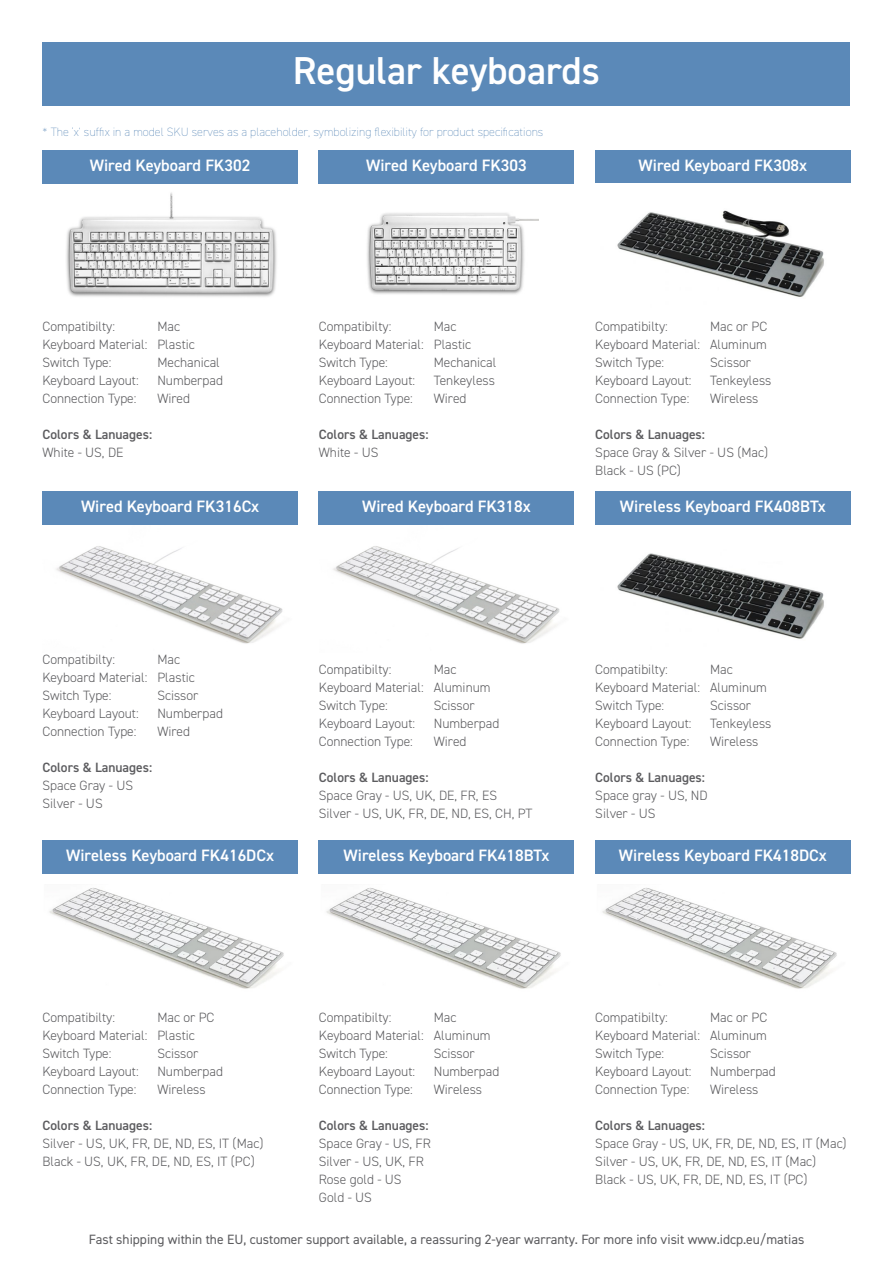
<style>
.page{position:relative;width:893px;height:1263px;background:#fff}
.page>*{position:absolute;margin:0;border:0;box-sizing:border-box;transform-origin:0 0}
.t1{font:600 39px "DIN2014";color:#fff}
.t2{font:600 16.5px "DIN2014";color:#fff}
.t3{font:300 13.5px/18px "DIN2014";color:#5c5c5f}
.t4{font:600 13.5px "DIN2014";color:#5c5c5f}
.t5{font:13.5px "DIN2014";color:#5c5c5f}
.t6{font:200 12px "DIN2014";color:#5b89b8}
.s1{font-weight:600}
</style>
<div class="page">
<div style="left:43px;top:43px;width:807px;height:63px;background:#5b89b8"></div>
<img style="left:66px;top:192px;width:211px;height:105px">
<div style="left:43px;top:150px;width:255px;height:34px;background:#5b89b8"></div>
<div style="left:595px;top:491px;width:255px;height:34px;background:#5b89b8"></div>
<div style="left:319px;top:150px;width:255px;height:34px;background:#5b89b8"></div>
<div style="left:43px;top:491px;width:255px;height:34px;background:#5b89b8"></div>
<div style="left:43px;top:840px;width:255px;height:34px;background:#5b89b8"></div>
<div style="left:595px;top:150px;width:255px;height:34px;background:#5b89b8"></div>
<div style="left:319px;top:491px;width:255px;height:34px;background:#5b89b8"></div>
<div style="left:319px;top:840px;width:255px;height:34px;background:#5b89b8"></div>
<div style="left:595px;top:840px;width:255px;height:34px;background:#5b89b8"></div>
<img style="left:367px;top:213px;width:172px;height:82px">
<img style="left:617px;top:210px;width:207px;height:87px">
<img style="left:333px;top:546px;width:227px;height:98px">
<img style="left:326px;top:887px;width:235px;height:102px">
<img style="left:602px;top:887px;width:235px;height:102px">
<img style="left:56px;top:546px;width:227px;height:98px">
<img style="left:49px;top:887px;width:235px;height:102px">
<img style="left:617px;top:553px;width:207px;height:86px">
<p class="t1" style="left:293px;top:45px;width:309px">Regular keyboards</p>
<p class="t6" style="left:43px;top:124px;width:502px">* The ‘x’ suffix in a model SKU serves as a placeholder, symbolizing flexibility for product specifications</p>
<p class="t2" style="left:90px;top:154px;width:162px">Wired Keyboard FK302</p>
<p class="t2" style="left:366px;top:154px;width:162px">Wired Keyboard FK303</p>
<p class="t2" style="left:639px;top:154px;width:170px">Wired Keyboard FK308x</p>
<p class="t3" style="left:43px;top:317px;width:74px">Compatibilty:</p>
<p class="t3" style="left:157px;top:317px;width:24px">Mac</p>
<p class="t3" style="left:43px;top:335px;width:154px">Keyboard Material: Plastic</p>
<p class="t3" style="left:43px;top:353px;width:70px">Switch Type:</p>
<p class="t3" style="left:157px;top:353px;width:64px">Mechanical</p>
<p class="t3" style="left:43px;top:371px;width:98px">Keyboard Layout:</p>
<p class="t3" style="left:157px;top:371px;width:67px">Numberpad</p>
<p class="t3" style="left:43px;top:389px;width:95px">Connection Type:</p>
<p class="t3" style="left:157px;top:389px;width:34px">Wired</p>
<p class="t4" style="left:43px;top:425px;width:111px">Colors &amp; Lanuages:</p>
<p class="t3" style="left:43px;top:443px;width:83px">White - US, DE</p>
<p class="t2" style="left:81px;top:495px;width:180px">Wired Keyboard FK316Cx</p>
<p class="t3" style="left:43px;top:650px;width:74px">Compatibilty:</p>
<p class="t3" style="left:157px;top:650px;width:24px">Mac</p>
<p class="t3" style="left:43px;top:668px;width:154px">Keyboard Material: Plastic</p>
<p class="t3" style="left:43px;top:686px;width:70px">Switch Type:</p>
<p class="t3" style="left:157px;top:686px;width:42px">Scissor</p>
<p class="t3" style="left:43px;top:704px;width:98px">Keyboard Layout:</p>
<p class="t3" style="left:157px;top:704px;width:67px">Numberpad</p>
<p class="t3" style="left:43px;top:722px;width:95px">Connection Type:</p>
<p class="t3" style="left:157px;top:722px;width:34px">Wired</p>
<p class="t4" style="left:43px;top:758px;width:111px">Colors &amp; Lanuages:</p>
<p class="t3" style="left:43px;top:776px;width:92px">Space Gray - US</p>
<p class="t3" style="left:43px;top:794px;width:62px">Silver - US</p>
<p class="t3" style="left:319px;top:317px;width:74px">Compatibilty:</p>
<p class="t3" style="left:434px;top:317px;width:24px">Mac</p>
<p class="t3" style="left:319px;top:335px;width:154px">Keyboard Material: Plastic</p>
<p class="t3" style="left:319px;top:353px;width:70px">Switch Type:</p>
<p class="t3" style="left:434px;top:353px;width:64px">Mechanical</p>
<p class="t3" style="left:319px;top:371px;width:98px">Keyboard Layout:</p>
<p class="t3" style="left:434px;top:371px;width:63px">Tenkeyless</p>
<p class="t3" style="left:319px;top:389px;width:95px">Connection Type:</p>
<p class="t3" style="left:434px;top:389px;width:34px">Wired</p>
<p class="t4" style="left:319px;top:425px;width:111px">Colors &amp; Lanuages:</p>
<p class="t3" style="left:319px;top:443px;width:61px">White - US</p>
<p class="t2" style="left:362px;top:495px;width:170px">Wired Keyboard FK318x</p>
<p class="t3" style="left:319px;top:660px;width:74px">Compatibilty:</p>
<p class="t3" style="left:434px;top:660px;width:24px">Mac</p>
<p class="t3" style="left:319px;top:678px;width:173px">Keyboard Material: Aluminum</p>
<p class="t3" style="left:319px;top:696px;width:70px">Switch Type:</p>
<p class="t3" style="left:434px;top:696px;width:42px">Scissor</p>
<p class="t3" style="left:319px;top:714px;width:98px">Keyboard Layout:</p>
<p class="t3" style="left:434px;top:714px;width:67px">Numberpad</p>
<p class="t3" style="left:319px;top:732px;width:95px">Connection Type:</p>
<p class="t3" style="left:434px;top:732px;width:34px">Wired</p>
<p class="t4" style="left:319px;top:768px;width:111px">Colors &amp; Lanuages:</p>
<p class="t3" style="left:319px;top:786px;width:180px">Space Gray - US, UK, DE, FR, ES</p>
<p class="t3" style="left:319px;top:804px;width:215px">Silver - US, UK, FR, DE, ND, ES, CH, PT</p>
<p class="t3" style="left:595px;top:317px;width:74px">Compatibilty:</p>
<p class="t3" style="left:710px;top:317px;width:59px">Mac or PC</p>
<p class="t3" style="left:595px;top:335px;width:173px">Keyboard Material: Aluminum</p>
<p class="t3" style="left:595px;top:353px;width:70px">Switch Type:</p>
<p class="t3" style="left:710px;top:353px;width:42px">Scissor</p>
<p class="t3" style="left:595px;top:371px;width:98px">Keyboard Layout:</p>
<p class="t3" style="left:710px;top:371px;width:63px">Tenkeyless</p>
<p class="t3" style="left:595px;top:389px;width:95px">Connection Type:</p>
<p class="t3" style="left:710px;top:389px;width:50px">Wireless</p>
<p class="t3" style="left:595px;top:425px;width:174px"><span class="s1">Colors &amp; Lanuages:<br></span>Space Gray &amp; Silver - US (Mac)</p>
<p class="t3" style="left:595px;top:461px;width:87px">Black - US (PC)</p>
<p class="t2" style="left:620px;top:496px;width:207px">Wireless Keyboard FK408BTx</p>
<p class="t3" style="left:595px;top:660px;width:74px">Compatibilty:</p>
<p class="t3" style="left:710px;top:660px;width:24px">Mac</p>
<p class="t3" style="left:595px;top:678px;width:173px">Keyboard Material: Aluminum</p>
<p class="t3" style="left:595px;top:696px;width:70px">Switch Type:</p>
<p class="t3" style="left:710px;top:696px;width:42px">Scissor</p>
<p class="t3" style="left:595px;top:714px;width:98px">Keyboard Layout:</p>
<p class="t3" style="left:710px;top:714px;width:63px">Tenkeyless</p>
<p class="t3" style="left:595px;top:732px;width:95px">Connection Type:</p>
<p class="t3" style="left:710px;top:732px;width:50px">Wireless</p>
<p class="t4" style="left:595px;top:768px;width:111px">Colors &amp; Lanuages:</p>
<p class="t3" style="left:595px;top:786px;width:114px">Space gray - US, ND</p>
<p class="t3" style="left:595px;top:804px;width:62px">Silver - US</p>
<p class="t2" style="left:66px;top:844px;width:209px">Wireless Keyboard FK416DCx</p>
<p class="t2" style="left:344px;top:844px;width:207px">Wireless Keyboard FK418BTx</p>
<p class="t2" style="left:619px;top:844px;width:209px">Wireless Keyboard FK418DCx</p>
<p class="t3" style="left:43px;top:1008px;width:74px">Compatibilty:</p>
<p class="t3" style="left:157px;top:1008px;width:59px">Mac or PC</p>
<p class="t3" style="left:43px;top:1026px;width:154px">Keyboard Material: Plastic</p>
<p class="t3" style="left:43px;top:1044px;width:70px">Switch Type:</p>
<p class="t3" style="left:157px;top:1044px;width:42px">Scissor</p>
<p class="t3" style="left:43px;top:1062px;width:98px">Keyboard Layout:</p>
<p class="t3" style="left:157px;top:1062px;width:67px">Numberpad</p>
<p class="t3" style="left:43px;top:1080px;width:95px">Connection Type:</p>
<p class="t3" style="left:157px;top:1080px;width:50px">Wireless</p>
<p class="t4" style="left:43px;top:1116px;width:111px">Colors &amp; Lanuages:</p>
<p class="t3" style="left:43px;top:1134px;width:222px">Silver - US, UK, FR, DE, ND, ES, IT (Mac)</p>
<p class="t3" style="left:43px;top:1152px;width:214px">Black - US, UK, FR, DE, ND, ES, IT (PC)</p>
<p class="t3" style="left:319px;top:1008px;width:74px">Compatibilty:</p>
<p class="t3" style="left:434px;top:1008px;width:24px">Mac</p>
<p class="t3" style="left:319px;top:1026px;width:173px">Keyboard Material: Aluminum</p>
<p class="t3" style="left:319px;top:1044px;width:70px">Switch Type:</p>
<p class="t3" style="left:434px;top:1044px;width:42px">Scissor</p>
<p class="t3" style="left:319px;top:1062px;width:98px">Keyboard Layout:</p>
<p class="t3" style="left:434px;top:1062px;width:67px">Numberpad</p>
<p class="t3" style="left:319px;top:1080px;width:95px">Connection Type:</p>
<p class="t3" style="left:434px;top:1080px;width:50px">Wireless</p>
<p class="t4" style="left:319px;top:1116px;width:111px">Colors &amp; Lanuages:</p>
<p class="t3" style="left:319px;top:1134px;width:114px">Space Gray - US, FR</p>
<p class="t3" style="left:319px;top:1152px;width:107px">Silver - US, UK, FR</p>
<p class="t3" style="left:319px;top:1170px;width:84px">Rose gold - US</p>
<p class="t3" style="left:319px;top:1188px;width:55px">Gold - US</p>
<p class="t3" style="left:595px;top:1008px;width:74px">Compatibilty:</p>
<p class="t3" style="left:710px;top:1008px;width:59px">Mac or PC</p>
<p class="t3" style="left:595px;top:1026px;width:173px">Keyboard Material: Aluminum</p>
<p class="t3" style="left:595px;top:1044px;width:70px">Switch Type:</p>
<p class="t3" style="left:710px;top:1044px;width:42px">Scissor</p>
<p class="t3" style="left:595px;top:1062px;width:98px">Keyboard Layout:</p>
<p class="t3" style="left:710px;top:1062px;width:67px">Numberpad</p>
<p class="t3" style="left:595px;top:1080px;width:95px">Connection Type:</p>
<p class="t3" style="left:710px;top:1080px;width:50px">Wireless</p>
<p class="t4" style="left:595px;top:1116px;width:111px">Colors &amp; Lanuages:</p>
<p class="t3" style="left:595px;top:1134px;width:253px">Space Gray - US, UK, FR, DE, ND, ES, IT (Mac)</p>
<p class="t3" style="left:595px;top:1152px;width:222px">Silver - US, UK, FR, DE, ND, ES, IT (Mac)</p>
<p class="t3" style="left:595px;top:1170px;width:214px">Black - US, UK, FR, DE, ND, ES, IT (PC)</p>
<p class="t5" style="left:89px;top:1231px;width:717px">Fast shipping within the EU, customer support available, a reassuring 2-year warranty. For more info visit www.idcp.eu/matias</p>
</div>
